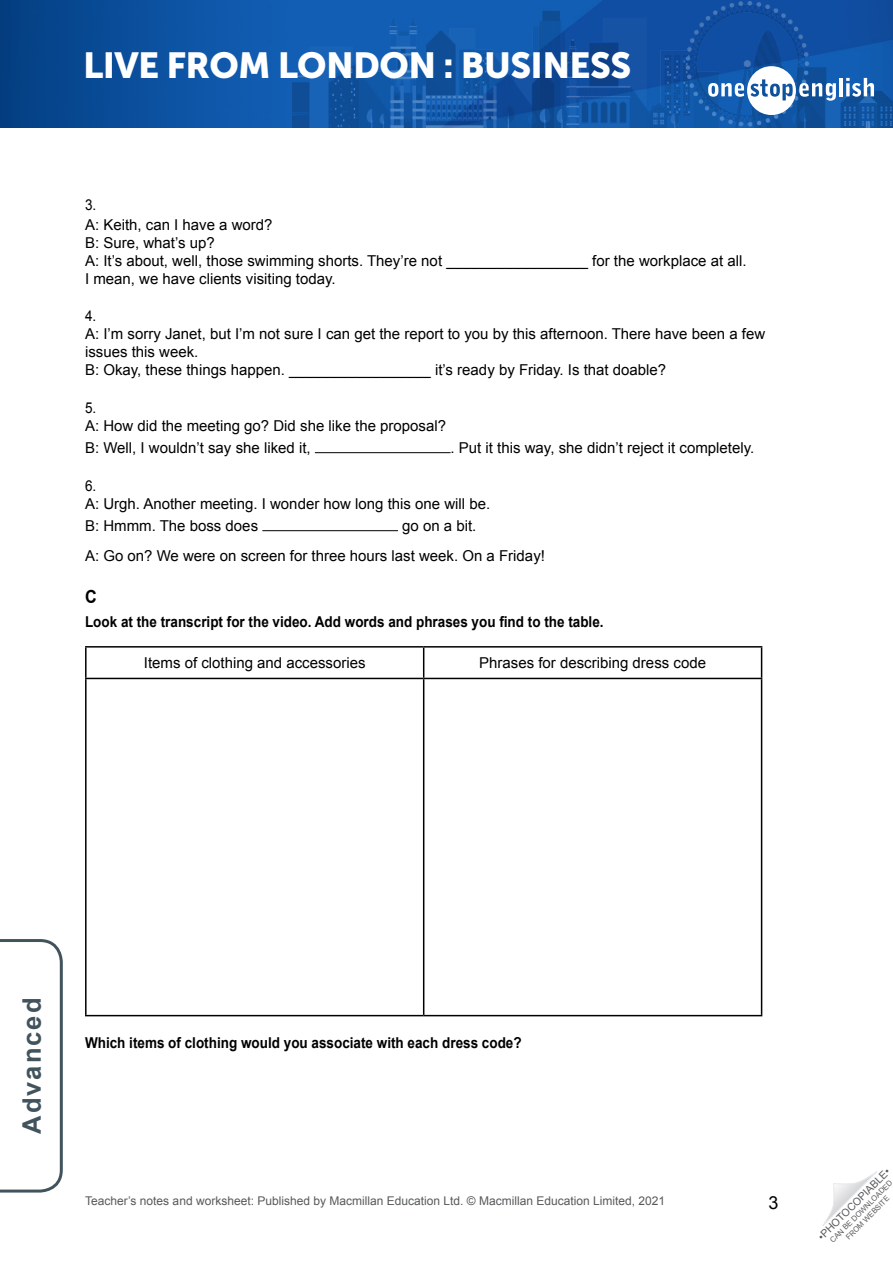
<style>
.page{position:relative;width:893px;height:1263px;background:#fff}
.page>*{position:absolute;margin:0;border:0;box-sizing:border-box;transform-origin:0 0}
.t1{font:36px "Museo Sans 900";letter-spacing:-.015em;color:#fff}
.t2{font:700 25.5px "Arial";letter-spacing:.08em;color:#41535d}
.t3{font:18px "Arial";color:#000}
.TN__Body_alpha_text{font:700 18px "Arial";color:#000;scale:.9 1}
.WS__Body_text{font:15px/18px "Arial";color:#000}
.TN__Body_text_Intro{font:700 15px "Arial";color:#000;scale:.9 1}
.WS__Body_text-2{font:15px "Arial";color:#000;scale:.9 1}
.t4{font:12px "Arial";color:#58595b}
.t5{font:10.5px "Arial";color:#58595b}
.t6{font:7.5px/9px "Arial";color:#58595b;text-align:center}
</style>
<div class="page">
<img style="left:0;top:0;width:893px;height:128px">
<img style="left:293px;top:2px;width:600px;height:126px">
<svg style="left:708px;top:66px;width:128px;height:49px"></svg>
<hr style="left:839px;top:78px;width:4px;height:18px;background:#fff">
<svg style="left:846px;top:78px;width:28px;height:19px"></svg>
<svg style="left:0;top:939px;width:63px;height:254px"></svg>
<svg style="left:822px;top:1171px;width:55px;height:55px"></svg>
<hr style="left:315px;top:452px;width:136px;height:1px;background:#000">
<hr style="left:262px;top:530px;width:136px;height:1px;background:#000">
<hr style="left:85px;top:646px;width:339px;height:2px;background:#000">
<hr style="left:85px;top:648px;width:2px;height:30px;background:#000">
<hr style="left:424px;top:646px;width:338px;height:2px;background:#000">
<hr style="left:423px;top:648px;width:1px;height:30px;background:#000">
<hr style="left:761px;top:648px;width:1px;height:30px;background:#000">
<hr style="left:85px;top:678px;width:339px;height:1px;background:#000">
<hr style="left:85px;top:679px;width:2px;height:336px;background:#000">
<hr style="left:424px;top:678px;width:338px;height:1px;background:#000">
<hr style="left:423px;top:679px;width:1px;height:336px;background:#000">
<hr style="left:761px;top:679px;width:1px;height:336px;background:#000">
<hr style="left:85px;top:1015px;width:339px;height:1px;background:#000">
<hr style="left:424px;top:1015px;width:338px;height:1px;background:#000">
<h1 class="t1" style="left:83px;top:45px;width:550px">LIVE FROM LONDON : BUSINESS</h1>
<p class="WS__Body_text-2" style="left:85px;top:195px;width:14px">3.</p>
<p class="WS__Body_text" style="left:85px;top:215px;width:189px">A: Keith, can I have a word?</p>
<p class="WS__Body_text" style="left:85px;top:233px;width:131px">B: Sure, what’s up?</p>
<p class="WS__Body_text" style="left:85px;top:251px;width:663px">A: It’s about, well, those swimming shorts. They’re not _________________ for the workplace at all.<br>I mean, we have clients visiting today.</p>
<p class="WS__Body_text-2" style="left:85px;top:306px;width:14px">4.</p>
<p class="WS__Body_text" style="left:85px;top:325px;width:682px">A: I’m sorry Janet, but I’m not sure I can get the report to you by this afternoon. There have been a few issues this week.</p>
<p class="WS__Body_text" style="left:85px;top:361px;width:583px">B: Okay, these things happen. _________________ it’s ready by Friday. Is that doable?</p>
<p class="WS__Body_text-2" style="left:85px;top:397px;width:14px">5.</p>
<p class="WS__Body_text" style="left:85px;top:416px;width:363px">A: How did the meeting go? Did she like the proposal?</p>
<p class="WS__Body_text" style="left:85px;top:439px;width:227px">B: Well, I wouldn’t say she liked it,</p>
<p class="WS__Body_text" style="left:451px;top:439px;width:305px">. Put it this way, she didn’t reject it completely.</p>
<p class="WS__Body_text-2" style="left:85px;top:475px;width:14px">6.</p>
<p class="WS__Body_text" style="left:85px;top:494px;width:407px">A: Urgh. Another meeting. I wonder how long this one will be.</p>
<p class="WS__Body_text" style="left:85px;top:517px;width:175px">B: Hmmm. The boss does</p>
<p class="WS__Body_text" style="left:402px;top:517px;width:76px">go on a bit.</p>
<p class="WS__Body_text" style="left:85px;top:547px;width:461px">A: Go on? We were on screen for three hours last week. On a Friday!</p>
<p class="TN__Body_alpha_text" style="left:85px;top:585px;width:14px">C</p>
<p class="TN__Body_text_Intro" style="left:85px;top:612px;width:578px">Look at the transcript for the video. Add words and phrases you find to the table.</p>
<p class="WS__Body_text" style="left:144px;top:654px;width:223px">Items of clothing and accessories</p>
<p class="WS__Body_text" style="left:479px;top:654px;width:228px">Phrases for describing dress code</p>
<h2 class="t2" style="left:15px;top:1134px;width:138px;rotate:-90deg">Advanced</h2>
<p class="TN__Body_text_Intro" style="left:85px;top:1032px;width:487px">Which items of clothing would you associate with each dress code?</p>
<p class="t4" style="left:85px;top:1193px;width:581px">Teacher’s notes and worksheet: Published by Macmillan Education Ltd. © Macmillan Education Limited, 2021</p>
<p class="t3" style="left:769px;top:1191px;width:12px">3</p>
<p class="t5" style="left:815px;top:1233px;width:99px;rotate:-45deg">•PHOTOCOPIABLE•</p>
<p class="t6" style="left:828px;top:1238px;width:86px;rotate:-45deg">CAN BE DOWNLOADED<br>FROM WEBSITE</p>
</div>
